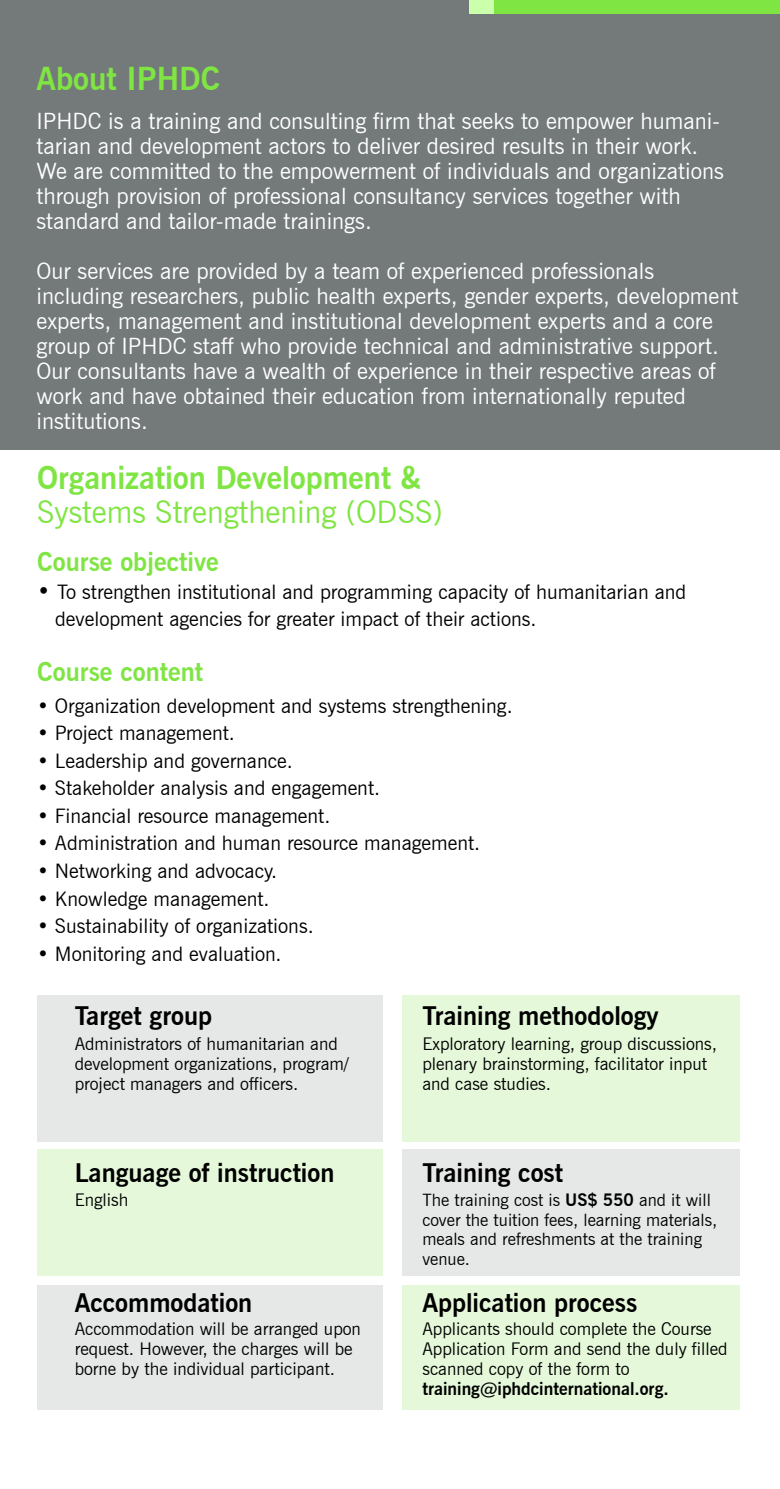
<style>
.page{position:relative;width:780px;height:1489px;background:#fff}
.page>*{position:absolute;margin:0;border:0;box-sizing:border-box;transform-origin:0 0}
.t1{font:700 31.5px "News Gothic BT";color:#7fe543}
.t2{font:31px "News Gothic BT";color:#7fe543}
.t3{font:700 31px "News Gothic BT";color:#7fe543}
.t4{font:700 25.5px "News Gothic BT";color:#000}
.t5{font:700 25.5px "News Gothic BT";color:#7fe543}
.t6{font:22.5px/25px "News Gothic BT";color:#fff}
.t7{font:20px/27.5px "News Gothic BT";color:#000}
.t8{font:17.5px/20px "News Gothic BT";color:#000}
.t9{font:700 17.5px "News Gothic BT";color:#000}
.t10{font:17px/19.5px "News Gothic BT";color:#000}
.s1{font-size:22.5px}
.s2{font-weight:700}
</style>
<div class="page">
<div style="left:37px;top:995px;width:346px;height:146px;background:#e6e7e7"></div>
<div style="left:402px;top:995px;width:338px;height:146px;background:#e5f9da"></div>
<div style="left:37px;top:1149px;width:346px;height:126px;background:#e5f9da"></div>
<div style="left:402px;top:1149px;width:338px;height:126px;background:#e6e7e7"></div>
<div style="left:37px;top:1284px;width:346px;height:125px;background:#e6e7e7"></div>
<div style="left:402px;top:1284px;width:338px;height:125px;background:#e5f9da"></div>
<div style="left:0;top:0;width:780px;height:450px;background:#747a7a"></div>
<div style="left:468px;top:0;width:43px;height:14px;background:#ccffab"></div>
<div style="left:494px;top:0;width:286px;height:14px;background:#7fe543"></div>
<h1 class="t1" style="left:37px;top:60px;width:185px">About IPHDC</h1>
<p class="t6" style="left:37px;top:109px;width:688px">IPHDC is a training and consulting firm that seeks to empower humani&shy;tarian and development actors to deliver desired results in their work.<br>We are committed to the empowerment of individuals and organizations through provision of professional consultancy services together with standard and tailor-made trainings.</p>
<p class="t6" style="left:37px;top:259px;width:703px">Our services are provided by a team of experienced professionals including researchers, public health experts, gender experts, development experts, management and institutional development experts and a core group of IPHDC staff who provide technical and administrative support.<br>Our consultants have a wealth of experience in their respective areas of work and have obtained their education from internationally reputed institutions.</p>
<h2 class="t3" style="left:37px;top:459px;width:385px">Organization Development &amp;</h2>
<h2 class="t2" style="left:37px;top:493px;width:407px">Systems Strengthening (ODSS)</h2>
<p class="t5" style="left:37px;top:546px;width:183px">Course objective</p>
<p class="t7" style="left:55px;top:577px;width:632px;text-indent:-18px"><span class="s1">•</span> To strengthen institutional and programming capacity of humanitarian and development agencies for greater impact of their actions.</p>
<p class="t5" style="left:37px;top:656px;width:167px">Course content</p>
<p class="t7" style="left:37px;top:692px;width:477px">• Organization development and systems strengthening.</p>
<p class="t7" style="left:37px;top:719px;width:199px">• Project management.</p>
<p class="t7" style="left:37px;top:747px;width:257px">• Leadership and governance.</p>
<p class="t7" style="left:37px;top:774px;width:344px">• Stakeholder analysis and engagement.</p>
<p class="t7" style="left:37px;top:802px;width:295px">• Financial resource management.</p>
<p class="t7" style="left:37px;top:829px;width:444px">• Administration and human resource management.</p>
<p class="t7" style="left:37px;top:857px;width:241px">• Networking and advocacy.</p>
<p class="t7" style="left:37px;top:884px;width:234px">• Knowledge management.</p>
<p class="t7" style="left:37px;top:912px;width:278px">• Sustainability of organizations.</p>
<p class="t7" style="left:37px;top:939px;width:246px">• Monitoring and evaluation.</p>
<p class="t4" style="left:75px;top:1000px;width:139px">Target group</p>
<p class="t8" style="left:75px;top:1033px;width:276px">Administrators of humanitarian and development organizations, program/ project managers and officers.</p>
<p class="t4" style="left:75px;top:1156px;width:261px">Language of instruction</p>
<p class="t8" style="left:75px;top:1189px;width:55px">English</p>
<p class="t4" style="left:75px;top:1287px;width:179px">Accommodation</p>
<p class="t8" style="left:75px;top:1317px;width:288px">Accommodation will be arranged upon request. However, the charges will be borne by the individual participant.</p>
<p class="t4" style="left:422px;top:1000px;width:238px">Training methodology</p>
<p class="t8" style="left:422px;top:1033px;width:296px">Exploratory learning, group discussions, plenary brainstorming, facilitator input and case studies.</p>
<p class="t4" style="left:422px;top:1156px;width:142px">Training cost</p>
<p class="t10" style="left:422px;top:1189px;width:296px">The training cost is <span class="s2">US$ 550</span> and it will cover the tuition fees, learning materials, meals and refreshments at the training venue.</p>
<p class="t4" style="left:422px;top:1287px;width:216px">Application process</p>
<p class="t8" style="left:422px;top:1317px;width:307px">Applicants should complete the Course<br>Application Form and send the duly filled scanned copy of the form to</p>
<p class="t9" style="left:422px;top:1377px;width:248px">training@iphdcinternational.org.</p>
</div>
